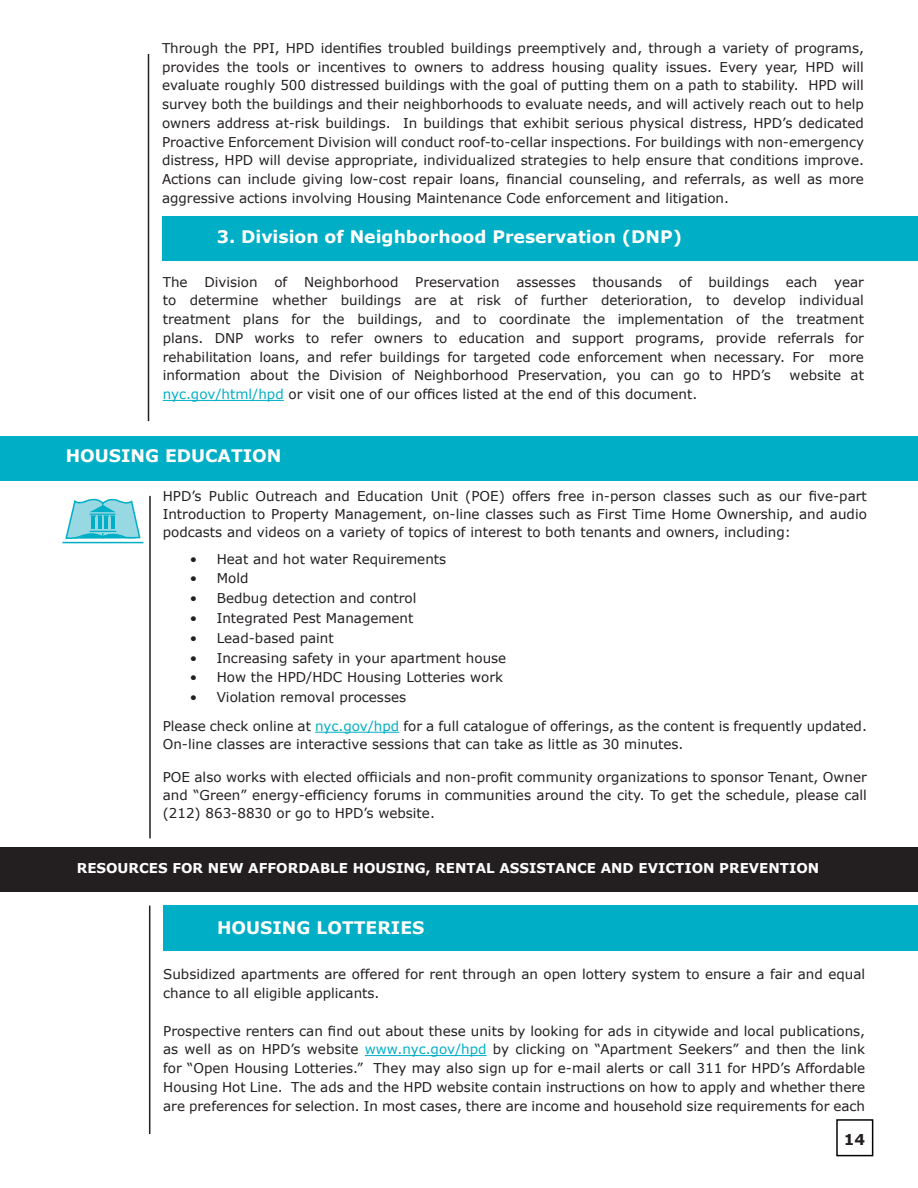
<style>
.page{position:relative;width:918px;height:1188px;background:#fff}
.page>*{position:absolute;margin:0;border:0;box-sizing:border-box;transform-origin:0 0}
.Heading_2{font:700 17.25px "Verdana";color:#fff}
.Page_Number{font:700 15px "Verdana";color:#231f20}
.Body_Text{font:13.5px/18.8px "Verdana";color:#231f20;text-align:justify}
.Heading_2-2{font:700 13.5px "Verdana";color:#fff}
.s1{color:#00aec5}
</style>
<div class="page">
<div style="left:836px;top:1119px;width:37px;height:37px;background:#fff;border:2px solid #040503"></div>
<hr style="left:148px;top:54px;width:1px;height:367px;background:#231f20">
<hr style="left:149px;top:496px;width:2px;height:342px;background:#231f20">
<hr style="left:149px;top:906px;width:1px;height:228px;background:#231f20">
<div style="left:0;top:436px;width:918px;height:44px;background:#00aec5"></div>
<div style="left:0;top:847px;width:918px;height:44px;background:#231f20"></div>
<hr style="left:315px;top:732px;width:84px;height:1px;background:#00aec5">
<hr style="left:62px;top:542px;width:81px;height:1px;background:#00aec5">
<svg style="left:65px;top:498px;width:76px;height:41px"></svg>
<hr style="left:163px;top:400px;width:121px;height:1px;background:#00aec5">
<div style="left:163px;top:217px;width:755px;height:44px;background:#00aec5"></div>
<div style="left:163px;top:906px;width:755px;height:45px;background:#00aec5"></div>
<hr style="left:365px;top:1055px;width:122px;height:1px;background:#00aec5">
<p class="Body_Text" style="left:162px;top:38px;width:704px">Through the PPI, HPD identifies troubled buildings preemptively and, through a variety of programs, provides the tools or incentives to owners to address housing quality issues. Every year, HPD will evaluate roughly 500 distressed buildings with the goal of putting them on a path to stability. HPD will survey both the buildings and their neighborhoods to evaluate needs, and will actively reach out to help owners address at-risk buildings. In buildings that exhibit serious physical distress, HPD’s dedicated Proactive Enforcement Division will conduct roof-to-cellar inspections. For buildings with non-emergency distress, HPD will devise appropriate, individualized strategies to help ensure that conditions improve.<br>Actions can include giving low-cost repair loans, financial counseling, and referrals, as well as more aggressive actions involving Housing Maintenance Code enforcement and litigation.</p>
<p class="Heading_2" style="left:217px;top:224px;width:467px">3. Division of Neighborhood Preservation (DNP)</p>
<p class="Body_Text" style="left:163px;top:272px;width:703px">The Division of Neighborhood Preservation assesses thousands of buildings each year to determine whether buildings are at risk of further deterioration, to develop individual treatment plans for the buildings, and to coordinate the implementation of the treatment plans. DNP works to refer owners to education and support programs, provide referrals for rehabilitation loans, and refer buildings for targeted code enforcement when necessary. For more information about the Division of Neighborhood Preservation, you can go to HPD’s</p>
<p class="Body_Text" style="left:790px;top:366px;width:76px">website at</p>
<p class="Body_Text" style="left:163px;top:385px;width:536px"><span class="s1">nyc.gov/html/hpd</span> or visit one of our offices listed at the end of this document.</p>
<p class="Heading_2" style="left:66px;top:444px;width:217px">HOUSING EDUCATION</p>
<p class="Body_Text" style="left:163px;top:487px;width:706px;line-height:18px">HPD’s Public Outreach and Education Unit (POE) offers free in-person classes such as our five-part Introduction to Property Management, on-line classes such as First Time Home Ownership, and audio podcasts and videos on a variety of topics of interest to both tenants and owners, including:</p>
<p class="Body_Text" style="left:190px;top:549px;width:258px">• Heat and hot water Requirements</p>
<p class="Body_Text" style="left:190px;top:569px;width:60px">• Mold</p>
<p class="Body_Text" style="left:190px;top:589px;width:228px">• Bedbug detection and control</p>
<p class="Body_Text" style="left:190px;top:609px;width:225px">• Integrated Pest Management</p>
<p class="Body_Text" style="left:190px;top:628px;width:146px">• Lead-based paint</p>
<p class="Body_Text" style="left:190px;top:648px;width:318px">• Increasing safety in your apartment house</p>
<p class="Body_Text" style="left:190px;top:668px;width:315px">• How the HPD/HDC Housing Lotteries work</p>
<p class="Body_Text" style="left:190px;top:688px;width:218px">• Violation removal processes</p>
<p class="Body_Text" style="left:163px;top:717px;width:706px;line-height:18px">Please check online at <span class="s1">nyc.gov/hpd</span> for a full catalogue of offerings, as the content is frequently updated.<br>On-line classes are interactive sessions that can take as little as 30 minutes.</p>
<p class="Body_Text" style="left:163px;top:768px;width:706px;line-height:18px">POE also works with elected offiicials and non-profit community organizations to sponsor Tenant, Owner and “Green” energy-efficiency forums in communities around the city. To get the schedule, please call (212) 863-8830 or go to HPD’s website.</p>
<p class="Heading_2-2" style="left:77px;top:859px;width:744px">RESOURCES FOR NEW AFFORDABLE HOUSING, RENTAL ASSISTANCE AND EVICTION PREVENTION</p>
<p class="Heading_2" style="left:217px;top:916px;width:209px">HOUSING LOTTERIES</p>
<p class="Body_Text" style="left:163px;top:965px;width:704px">Subsidized apartments are offered for rent through an open lottery system to ensure a fair and equal chance to all eligible applicants.</p>
<p class="Body_Text" style="left:163px;top:1021px;width:704px">Prospective renters can find out about these units by looking for ads in citywide and local publications, as well as on HPD’s website <span class="s1">www.nyc.gov/hpd</span> by clicking on “Apartment Seekers” and then the link for “Open Housing Lotteries.” They may also sign up for e-mail alerts or call 311 for HPD’s Affordable Housing Hot Line. The ads and the HPD website contain instructions on how to apply and whether there are preferences for selection. In most cases, there are income and household size requirements for each</p>
<p class="Page_Number" style="left:844px;top:1128px;width:23px">14</p>
</div>
